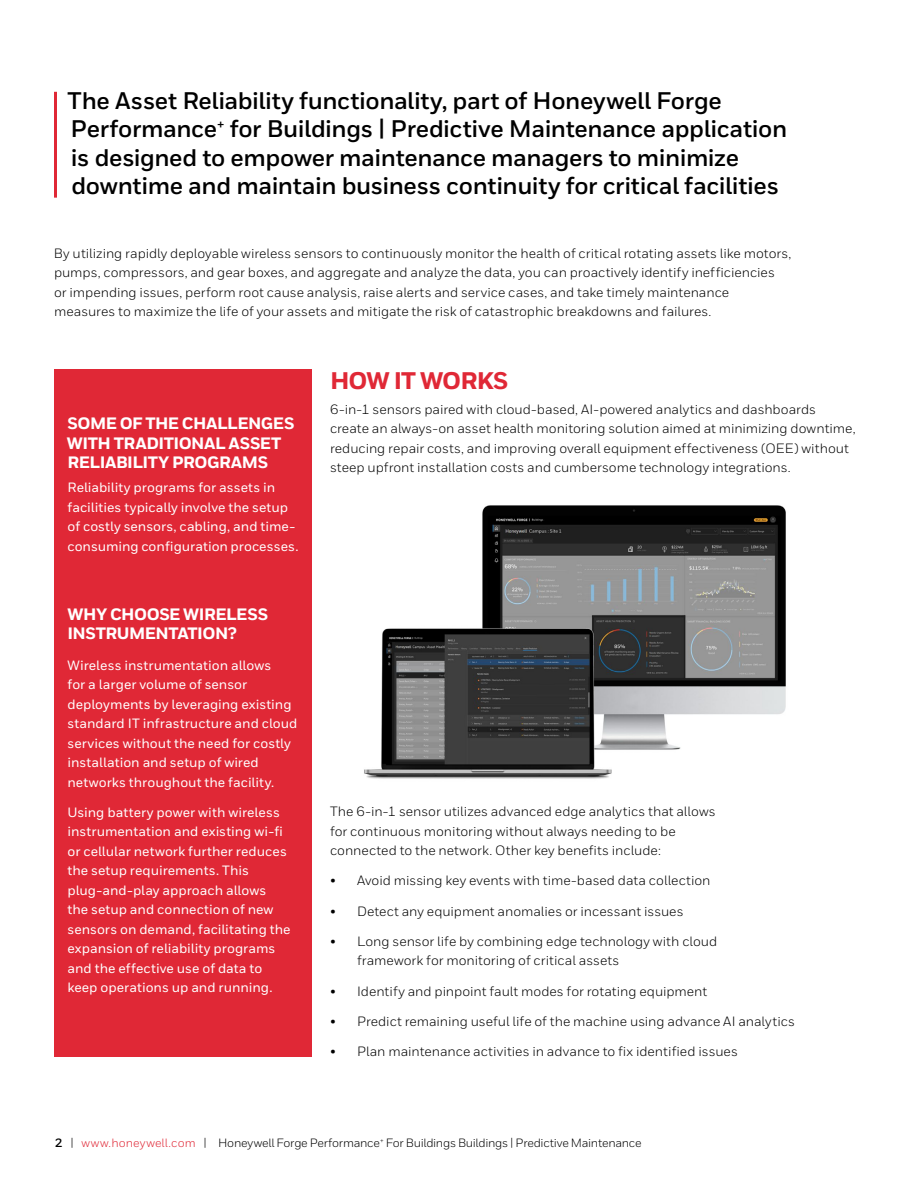
<style>
.page{position:relative;width:918px;height:1188px;background:#fff}
.page>*{position:absolute;margin:0;border:0;box-sizing:border-box;transform-origin:0 0}
.t1{font:700 24px/28.5px "Honeywell Sans";letter-spacing:-.015em;color:#000}
.t2{font:800 24px "Honeywell Sans";letter-spacing:-.04em;color:#e02836}
.t3{font:800 16.5px/19.5px "Honeywell Sans";letter-spacing:-.03em;color:#fff}
.t4{font:13.5px/19.5px "Honeywell Sans";color:#000}
.t5{font:500 13.5px/19.5px "Honeywell Sans";color:#fff}
.t6{font:12px "Honeywell Sans";letter-spacing:-.02em;color:#000}
.s1{font-weight:700}
.s2{color:#e02836}
</style>
<div class="page">
<div style="left:54px;top:369px;width:258px;height:687px;background:#e02836"></div>
<hr style="left:54px;top:92px;width:3px;height:106px;background:#e02836">
<img style="left:364px;top:505px;width:422px;height:274px">
<p class="t1" style="left:68px;top:87px;width:721px">The Asset Reliability functionality, part of Honeywell Forge Performance<sup>+</sup> for Buildings | Predictive Maintenance application is designed to empower maintenance managers to minimize downtime and maintain business continuity for critical facilities</p>
<p class="t4" style="left:54px;top:243px;width:739px">By utilizing rapidly deployable wireless sensors to continuously monitor the health of critical rotating assets like motors, pumps, compressors, and gear boxes, and aggregate and analyze the data, you can proactively identify inefficiencies<br>or impending issues, perform root cause analysis, raise alerts and service cases, and take timely maintenance measures to maximize the life of your assets and mitigate the risk of catastrophic breakdowns and failures.</p>
<p class="t3" style="left:67px;top:414px;width:229px">SOME OF THE CHALLENGES<br>WITH TRADITIONAL ASSET<br>RELIABILITY PROGRAMS</p>
<p class="t5" style="left:68px;top:478px;width:232px">Reliability programs for assets in facilities typically involve the setup of costly sensors, cabling, and time&shy;consuming configuration processes.</p>
<p class="t3" style="left:68px;top:605px;width:202px">WHY CHOOSE WIRELESS<br>INSTRUMENTATION?</p>
<p class="t5" style="left:68px;top:655px;width:232px">Wireless instrumentation allows<br>for a larger volume of sensor deployments by leveraging existing standard IT infrastructure and cloud services without the need for costly installation and setup of wired networks throughout the facility.</p>
<p class="t5" style="left:68px;top:803px;width:225px">Using battery power with wireless instrumentation and existing wi-fi or cellular network further reduces the setup requirements. This plug-and-play approach allows<br>the setup and connection of new sensors on demand, facilitating the expansion of reliability programs and the effective use of data to keep operations up and running.</p>
<h1 class="t2" style="left:330px;top:366px;width:180px">HOW IT WORKS</h1>
<p class="t4" style="left:330px;top:399px;width:527px">6-in-1 sensors paired with cloud-based, AI-powered analytics and dashboards create an always-on asset health monitoring solution aimed at minimizing downtime, reducing repair costs, and improving overall equipment effectiveness (OEE) without steep upfront installation costs and cumbersome technology integrations.</p>
<p class="t4" style="left:330px;top:802px;width:387px">The 6-in-1 sensor utilizes advanced edge analytics that allows for continuous monitoring without always needing to be connected to the network. Other key benefits include:</p>
<p class="t4" style="left:330px;top:871px;width:382px">• Avoid missing key events with time-based data collection</p>
<p class="t4" style="left:330px;top:901px;width:355px">• Detect any equipment anomalies or incessant issues</p>
<p class="t4" style="left:357px;top:932px;width:362px;text-indent:-27px">• Long sensor life by combining edge technology with cloud framework for monitoring of critical assets</p>
<p class="t4" style="left:330px;top:981px;width:379px">• Identify and pinpoint fault modes for rotating equipment</p>
<p class="t4" style="left:330px;top:1012px;width:467px">• Predict remaining useful life of the machine using advance AI analytics</p>
<p class="t4" style="left:330px;top:1042px;width:409px">• Plan maintenance activities in advance to fix identified issues</p>
<p class="t6" style="left:55px;top:1136px;width:588px"><span class="s1">2</span> | <span class="s2">www.honeywell.com</span> | Honeywell Forge Performance<sup>+</sup> For Buildings Buildings | Predictive Maintenance</p>
</div>
